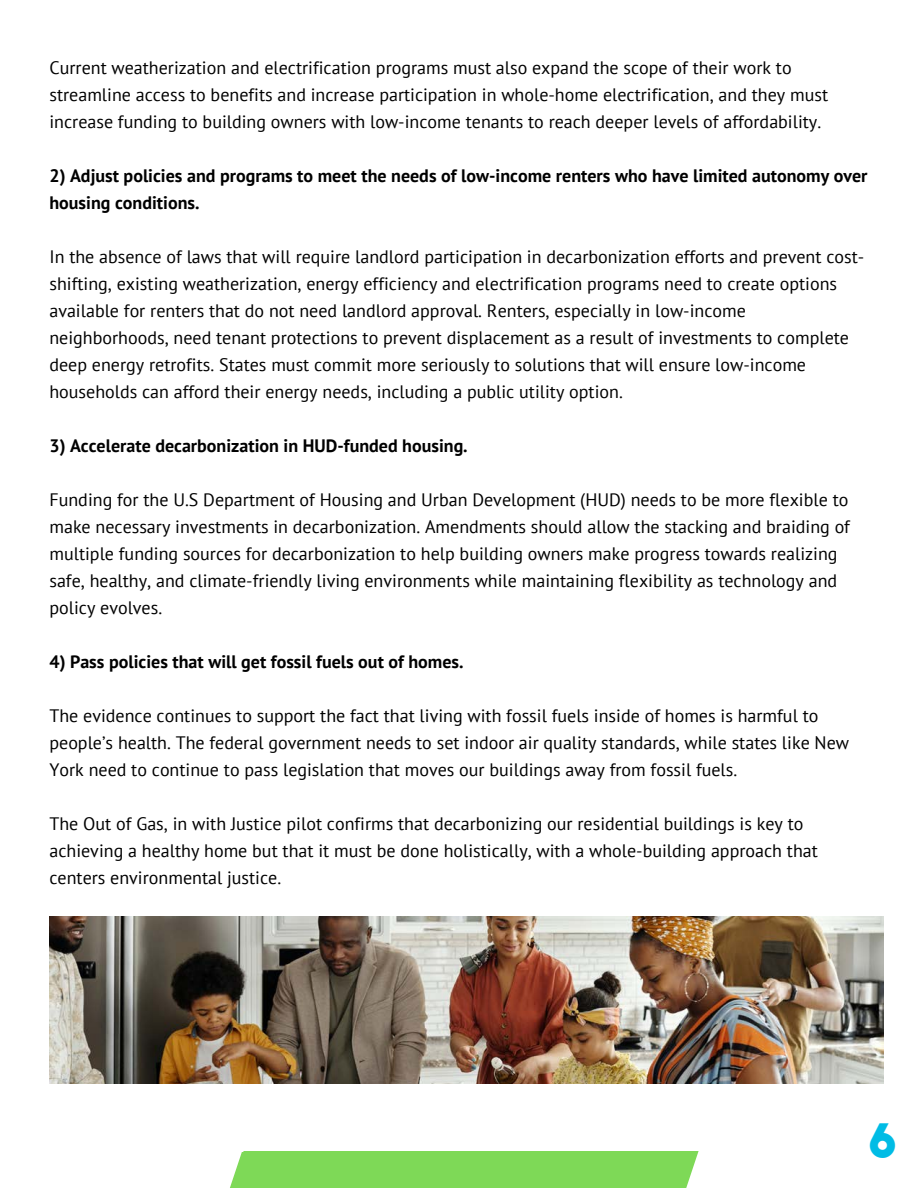
<style>
.page{position:relative;width:918px;height:1188px;background:#fff}
.page>*{position:absolute;margin:0;border:0;box-sizing:border-box;transform-origin:0 0}
.t1{font:47.25px "The Bold Font";color:#00bce5}
.t2{font:18px/27px "PT Sans";color:#000}
.t3{font:700 18px/27px "PT Sans";color:#000}
</style>
<div class="page">
<svg style="left:243px;top:1151px;width:456px;height:5px"></svg>
<img style="left:49px;top:916px;width:834px;height:168px">
<div style="left:218px;top:1152px;width:479px;height:36px;background:#7ed957"></div>
<p class="t2" style="left:49px;top:54px;width:780px">Current weatherization and electrification programs must also expand the scope of their work to streamline access to benefits and increase participation in whole-home electrification, and they must increase funding to building owners with low-income tenants to reach deeper levels of affordability.</p>
<p class="t3" style="left:49px;top:162px;width:820px">2) Adjust policies and programs to meet the needs of low-income renters who have limited autonomy over housing conditions.</p>
<p class="t2" style="left:49px;top:243px;width:816px">In the absence of laws that will require landlord participation in decarbonization efforts and prevent cost&shy;shifting, existing weatherization, energy efficiency and electrification programs need to create options available for renters that do not need landlord approval. Renters, especially in low-income neighborhoods, need tenant protections to prevent displacement as a result of investments to complete deep energy retrofits. States must commit more seriously to solutions that will ensure low-income households can afford their energy needs, including a public utility option.</p>
<p class="t3" style="left:49px;top:432px;width:420px">3) Accelerate decarbonization in HUD-funded housing.</p>
<p class="t2" style="left:49px;top:486px;width:802px">Funding for the U.S Department of Housing and Urban Development (HUD) needs to be more flexible to make necessary investments in decarbonization. Amendments should allow the stacking and braiding of multiple funding sources for decarbonization to help building owners make progress towards realizing safe, healthy, and climate-friendly living environments while maintaining flexibility as technology and policy evolves.</p>
<p class="t3" style="left:49px;top:648px;width:416px">4) Pass policies that will get fossil fuels out of homes.</p>
<p class="t2" style="left:49px;top:702px;width:801px">The evidence continues to support the fact that living with fossil fuels inside of homes is harmful to people’s health. The federal government needs to set indoor air quality standards, while states like New<br>York need to continue to pass legislation that moves our buildings away from fossil fuels.</p>
<p class="t2" style="left:49px;top:810px;width:770px">The Out of Gas, in with Justice pilot confirms that decarbonizing our residential buildings is key to achieving a healthy home but that it must be done holistically, with a whole-building approach that centers environmental justice.</p>
<h1 class="t1" style="left:869px;top:1123px;width:30px">6</h1>
</div>
